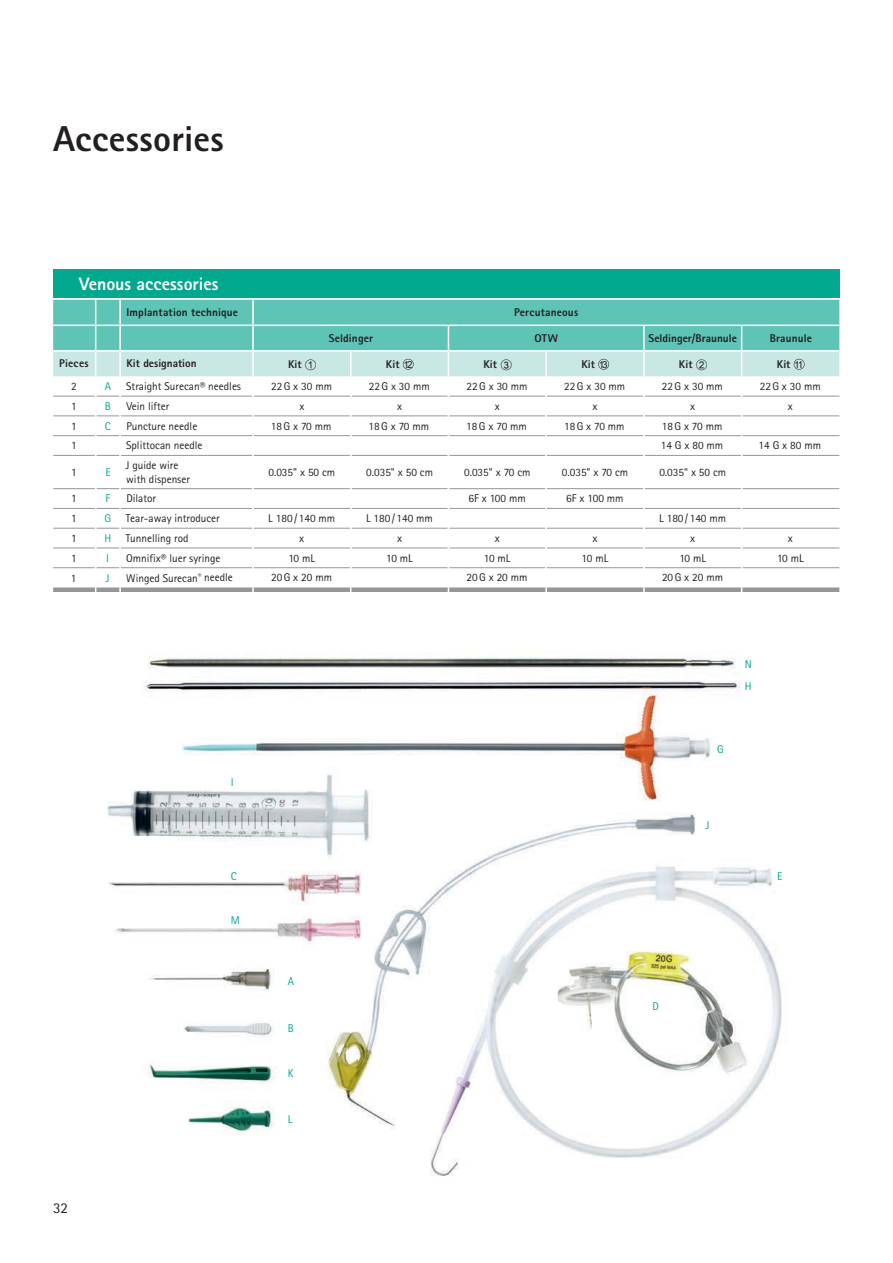
<style>
.page{position:relative;width:893px;height:1263px;background:#fff}
.page>*{position:absolute;margin:0;border:0;box-sizing:border-box;transform-origin:0 0}
.t1{font:800 36px "Rotis Sans Serif Pro";letter-spacing:.01em;color:#231f20}
.t2{font:800 18px "Rotis Sans Serif Pro";letter-spacing:-.005em;color:#fff}
.t3{font:15px "Rotis Sans Serif Pro";color:#231f20}
.t4{font:11.25px/13.5px "Rotis Sans Serif Pro";color:#231f20}
.t5{font:800 11.25px "Rotis Sans Serif Pro";letter-spacing:.01em;color:#231f20}
.t6{font:11.25px "Rotis Sans Serif Pro";color:#00a88e}
.s1{font-family:"Arial Unicode MS";font-weight:400;font-size:15px}
.s2{font-family:"Arial Unicode MS";font-weight:400;font-size:9.9px}
</style>
<div class="page">
<img style="left:107px;top:657px;width:675px;height:519px">
<svg style="left:53px;top:488px;width:786px;height:104px"></svg>
<svg style="left:53px;top:300px;width:786px;height:156px"></svg>
<div style="left:53px;top:269px;width:787px;height:29px;background:#00a88e"></div>
<h1 class="t1" style="left:53px;top:116px;width:172px">Accessories</h1>
<h2 class="t2" style="left:79px;top:272px;width:141px">Venous accessories</h2>
<p class="t5" style="left:127px;top:305px;width:113px">Implantation technique</p>
<p class="t5" style="left:514px;top:305px;width:66px">Percutaneous</p>
<p class="t5" style="left:329px;top:331px;width:46px">Seldinger</p>
<p class="t5" style="left:534px;top:331px;width:25px">OTW</p>
<p class="t5" style="left:648px;top:331px;width:90px">Seldinger/Braunule</p>
<p class="t5" style="left:770px;top:331px;width:44px">Braunule</p>
<p class="t5" style="left:59px;top:356px;width:31px">Pieces</p>
<p class="t5" style="left:126px;top:356px;width:72px">Kit designation</p>
<p class="t5" style="left:288px;top:357px;width:30px">Kit <span class="s1">➀</span></p>
<p class="t5" style="left:386px;top:357px;width:28px">Kit <span class="s2">12</span></p>
<p class="t5" style="left:483px;top:357px;width:30px">Kit <span class="s1">➂</span></p>
<p class="t5" style="left:581px;top:357px;width:28px">Kit <span class="s2">13</span></p>
<p class="t5" style="left:679px;top:357px;width:30px">Kit <span class="s1">➁</span></p>
<p class="t5" style="left:777px;top:357px;width:28px">Kit <span class="s2">11</span></p>
<p class="t4" style="left:71px;top:380px;width:7px">2</p>
<p class="t6" style="left:105px;top:380px;width:8px">A</p>
<p class="t4" style="left:126px;top:380px;width:116px">Straight Surecan® needles</p>
<p class="t4" style="left:271px;top:380px;width:62px">22G x 30 mm</p>
<p class="t4" style="left:369px;top:380px;width:62px">22G x 30 mm</p>
<p class="t4" style="left:466px;top:380px;width:62px">22G x 30 mm</p>
<p class="t4" style="left:564px;top:380px;width:62px">22G x 30 mm</p>
<p class="t4" style="left:662px;top:380px;width:62px">22G x 30 mm</p>
<p class="t4" style="left:760px;top:380px;width:62px">22G x 30 mm</p>
<p class="t4" style="left:71px;top:399px;width:7px">1</p>
<p class="t6" style="left:105px;top:399px;width:8px">B</p>
<p class="t4" style="left:126px;top:399px;width:44px">Vein lifter</p>
<p class="t4" style="left:299px;top:399px;width:6px">x</p>
<p class="t4" style="left:397px;top:399px;width:6px">x</p>
<p class="t4" style="left:495px;top:399px;width:6px">x</p>
<p class="t4" style="left:592px;top:399px;width:6px">x</p>
<p class="t4" style="left:690px;top:399px;width:6px">x</p>
<p class="t4" style="left:788px;top:399px;width:6px">x</p>
<p class="t4" style="left:71px;top:419px;width:7px">1</p>
<p class="t6" style="left:105px;top:419px;width:8px">C</p>
<p class="t4" style="left:126px;top:419px;width:73px">Puncture needle</p>
<p class="t4" style="left:271px;top:419px;width:62px">18G x 70 mm</p>
<p class="t4" style="left:369px;top:419px;width:62px">18G x 70 mm</p>
<p class="t4" style="left:466px;top:419px;width:62px">18G x 70 mm</p>
<p class="t4" style="left:564px;top:419px;width:62px">18G x 70 mm</p>
<p class="t4" style="left:662px;top:419px;width:62px">18G x 70 mm</p>
<p class="t4" style="left:71px;top:439px;width:7px">1</p>
<p class="t4" style="left:126px;top:439px;width:78px">Splittocan needle</p>
<p class="t4" style="left:661px;top:439px;width:64px">14 G x 80 mm</p>
<p class="t4" style="left:758px;top:439px;width:64px">14 G x 80 mm</p>
<p class="t4" style="left:71px;top:465px;width:7px">1</p>
<p class="t6" style="left:105px;top:465px;width:7px">E</p>
<p class="t4" style="left:126px;top:459px;width:66px">J guide wire with dispenser</p>
<p class="t4" style="left:268px;top:465px;width:68px">0.035" x 50 cm</p>
<p class="t4" style="left:366px;top:465px;width:68px">0.035" x 50 cm</p>
<p class="t4" style="left:464px;top:465px;width:68px">0.035" x 70 cm</p>
<p class="t4" style="left:562px;top:465px;width:68px">0.035" x 70 cm</p>
<p class="t4" style="left:659px;top:465px;width:68px">0.035" x 50 cm</p>
<p class="t4" style="left:71px;top:492px;width:7px">1</p>
<p class="t6" style="left:106px;top:492px;width:6px">F</p>
<p class="t4" style="left:126px;top:492px;width:31px">Dilator</p>
<p class="t4" style="left:468px;top:492px;width:59px">6F x 100 mm</p>
<p class="t4" style="left:566px;top:492px;width:59px">6F x 100 mm</p>
<p class="t4" style="left:71px;top:512px;width:7px">1</p>
<p class="t6" style="left:104px;top:512px;width:8px">G</p>
<p class="t4" style="left:126px;top:512px;width:95px">Tear-away introducer</p>
<p class="t4" style="left:268px;top:512px;width:68px">L 180 /140 mm</p>
<p class="t4" style="left:366px;top:512px;width:68px">L 180 / 140 mm</p>
<p class="t4" style="left:659px;top:512px;width:68px">L 180 / 140 mm</p>
<p class="t4" style="left:71px;top:531px;width:7px">1</p>
<p class="t6" style="left:104px;top:531px;width:8px">H</p>
<p class="t4" style="left:126px;top:531px;width:64px">Tunnelling rod</p>
<p class="t4" style="left:299px;top:531px;width:6px">x</p>
<p class="t4" style="left:397px;top:531px;width:6px">x</p>
<p class="t4" style="left:495px;top:531px;width:6px">x</p>
<p class="t4" style="left:592px;top:531px;width:6px">x</p>
<p class="t4" style="left:690px;top:531px;width:6px">x</p>
<p class="t4" style="left:788px;top:531px;width:6px">x</p>
<p class="t4" style="left:71px;top:551px;width:7px">1</p>
<p class="t6" style="left:106px;top:551px;width:4px">I</p>
<p class="t4" style="left:126px;top:551px;width:96px">Omnifix® luer syringe</p>
<p class="t4" style="left:288px;top:551px;width:28px">10 mL</p>
<p class="t4" style="left:386px;top:551px;width:28px">10 mL</p>
<p class="t4" style="left:484px;top:551px;width:28px">10 mL</p>
<p class="t4" style="left:582px;top:551px;width:28px">10 mL</p>
<p class="t4" style="left:679px;top:551px;width:28px">10 mL</p>
<p class="t4" style="left:777px;top:551px;width:28px">10 mL</p>
<p class="t4" style="left:71px;top:571px;width:7px">1</p>
<p class="t6" style="left:105px;top:571px;width:5px">J</p>
<p class="t4" style="left:126px;top:571px;width:108px">Winged Surecan<sup>®</sup> needle</p>
<p class="t4" style="left:271px;top:571px;width:62px">20G x 20 mm</p>
<p class="t4" style="left:467px;top:571px;width:62px">20G x 20 mm</p>
<p class="t4" style="left:662px;top:571px;width:62px">20G x 20 mm</p>
<p class="t6" style="left:745px;top:657px;width:9px">N</p>
<h3 class="t3" style="left:53px;top:1199px;width:16px">32</h3>
<p class="t6" style="left:231px;top:776px;width:4px">I</p>
<p class="t6" style="left:231px;top:869px;width:8px">C</p>
<p class="t6" style="left:231px;top:913px;width:10px">M</p>
<p class="t6" style="left:288px;top:975px;width:8px">A</p>
<p class="t6" style="left:288px;top:1021px;width:8px">B</p>
<p class="t6" style="left:288px;top:1067px;width:7px">K</p>
<p class="t6" style="left:288px;top:1113px;width:6px">L</p>
<p class="t6" style="left:717px;top:742px;width:8px">G</p>
<p class="t6" style="left:745px;top:680px;width:8px">H</p>
<p class="t6" style="left:705px;top:818px;width:5px">J</p>
<p class="t6" style="left:777px;top:870px;width:7px">E</p>
<p class="t6" style="left:652px;top:1000px;width:8px">D</p>
</div>
